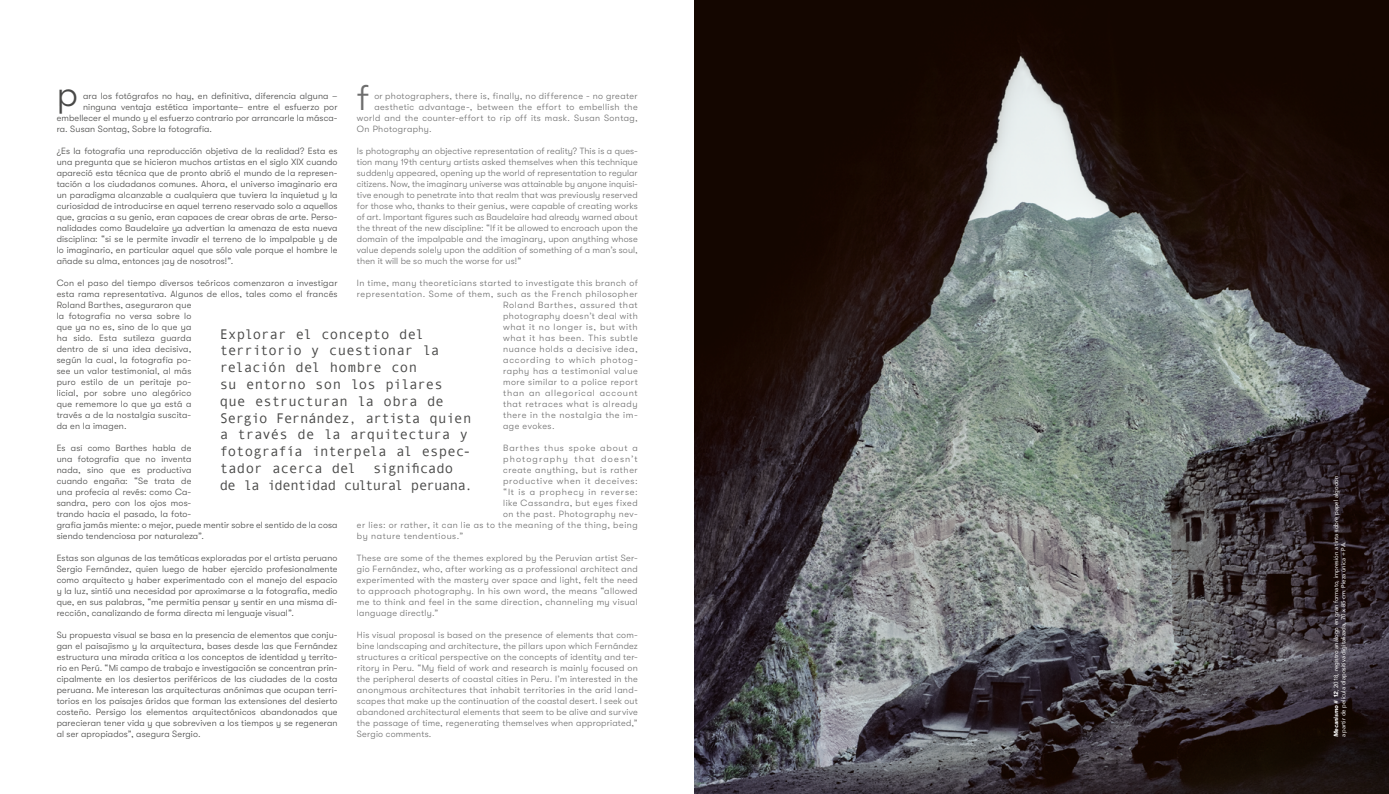
<style>
.page{position:relative;width:1389px;height:794px;background:#fff}
.page>*{position:absolute;margin:0;border:0;box-sizing:border-box;transform-origin:0 0}
.t1{font:300 35.7px "GT Walsheim";color:#6e6e6e}
.t2{font:300 35.7px "GT Walsheim";color:#484847}
.t3{font:14px/16.8px "Andale Mono";letter-spacing:-.005em;color:#484847}
.t4{font:300 9px/11px "GT Walsheim";letter-spacing:.015em;color:#484847;text-align:justify}
.t5{font:300 9px/11px "GT Walsheim";letter-spacing:.055em;color:#6e6e6e;text-align:justify}
.t6{font:300 9px "GT Walsheim";letter-spacing:.08em;color:#6e6e6e}
.t7{font:300 9px "GT Walsheim";letter-spacing:.085em;color:#6e6e6e}
.t8{font:300 9px "GT Walsheim";letter-spacing:.09em;color:#6e6e6e}
.t9{font:300 9px "GT Walsheim";letter-spacing:.125em;color:#6e6e6e}
.t10{font:6px/7.2px "Avenir";color:#fff}
.s1{font-weight:900;font-style:italic}
</style>
<div class="page">
<img style="left:694px;top:0;width:695px;height:793px">
<h1 class="t1" style="left:357px;top:78px;width:14px">f</h1>
<p class="t5" style="left:374px;top:90px;width:265px">or photographers, there is, finally, no difference - no greater</p>
<h1 class="t2" style="left:57px;top:74px;width:23px">p</h1>
<p class="t4" style="left:83px;top:90px;width:256px">ara los fotógrafos no hay, en definitiva, diferencia alguna –</p>
<p class="t5" style="left:374px;top:101px;width:265px">aesthetic advantage-, between the effort to embellish the</p>
<p class="t5" style="left:357px;top:112px;width:282px">world and the counter-effort to rip off its mask. Susan Sontag,</p>
<p class="t5" style="left:357px;top:123px;width:76px">On Photography.</p>
<p class="t5" style="left:357px;top:145px;width:282px">Is photography an objective representation of reality? This is a ques&shy;tion many 19th century artists asked themselves when this technique suddenly appeared, opening up the world of representation to regular citizens. Now, the imaginary universe was attainable by anyone inquisi&shy;tive enough to penetrate into that realm that was previously reserved for those who, thanks to their genius, were capable of creating works of art. Important figures such as Baudelaire had already warned about the threat of the new discipline: “If it be allowed to encroach upon the domain of the impalpable and the imaginary, upon anything whose value depends solely upon the addition of something of a man’s soul, then it will be so much the worse for us!”</p>
<p class="t5" style="left:357px;top:277px;width:282px">In time, many theoreticians started to investigate this branch of</p>
<p class="t5" style="left:357px;top:288px;width:282px">representation. Some of them, such as the French philosopher</p>
<p class="t5" style="left:503px;top:299px;width:136px">Roland Barthes, assured that</p>
<p class="t5" style="left:503px;top:310px;width:136px">photography doesn’t deal with</p>
<p class="t5" style="left:503px;top:321px;width:136px">what it no longer is, but with</p>
<p class="t5" style="left:503px;top:332px;width:136px">what it has been. This subtle</p>
<p class="t5" style="left:503px;top:343px;width:136px">nuance holds a decisive idea,</p>
<p class="t6" style="left:503px;top:355px;width:136px">according to which photog-</p>
<p class="t5" style="left:503px;top:365px;width:136px">raphy has a testimonial value</p>
<p class="t5" style="left:503px;top:376px;width:136px">more similar to a police report</p>
<p class="t6" style="left:503px;top:388px;width:136px">than an allegorical account</p>
<p class="t5" style="left:503px;top:398px;width:136px">that retraces what is already</p>
<p class="t5" style="left:503px;top:409px;width:136px">there in the nostalgia the im-</p>
<p class="t5" style="left:503px;top:420px;width:53px">age evokes.</p>
<p class="t8" style="left:503px;top:443px;width:136px">Barthes thus spoke about a</p>
<p class="t9" style="left:503px;top:454px;width:136px">photography that doesn’t</p>
<p class="t5" style="left:503px;top:464px;width:136px">create anything, but is rather</p>
<p class="t6" style="left:503px;top:476px;width:136px">productive when it deceives:</p>
<p class="t7" style="left:503px;top:487px;width:136px">“It is a prophecy in reverse:</p>
<p class="t5" style="left:503px;top:497px;width:136px">like Cassandra, but eyes fixed</p>
<p class="t5" style="left:503px;top:508px;width:136px">on the past. Photography nev-</p>
<p class="t5" style="left:357px;top:519px;width:282px">er lies: or rather, it can lie as to the meaning of the thing, being</p>
<p class="t5" style="left:357px;top:530px;width:108px">by nature tendentious.”</p>
<p class="t5" style="left:357px;top:552px;width:282px">These are some of the themes explored by the Peruvian artist Ser&shy;gio Fernández, who, after working as a professional architect and experimented with the mastery over space and light, felt the need to approach photography. In his own word, the means “allowed me to think and feel in the same direction, channeling my visual language directly.”</p>
<p class="t5" style="left:357px;top:629px;width:282px">His visual proposal is based on the presence of elements that com&shy;bine landscaping and architecture, the pillars upon which Fernández structures a critical perspective on the concepts of identity and ter&shy;ritory in Peru. “My field of work and research is mainly focused on the peripheral deserts of coastal cities in Peru. I’m interested in the anonymous architectures that inhabit territories in the arid land&shy;scapes that make up the continuation of the coastal desert. I seek out abandoned architectural elements that seem to be alive and survive the passage of time, regenerating themselves when appropriated,” Sergio comments.</p>
<p class="t4" style="left:83px;top:101px;width:256px">ninguna ventaja estética importante– entre el esfuerzo por</p>
<p class="t4" style="left:57px;top:112px;width:282px">embellecer el mundo y el esfuerzo contrario por arrancarle la másca-</p>
<p class="t4" style="left:57px;top:123px;width:157px">ra. Susan Sontag, Sobre la fotografía.</p>
<p class="t4" style="left:57px;top:145px;width:282px">¿Es la fotografía una reproducción objetiva de la realidad? Esta es una pregunta que se hicieron muchos artistas en el siglo XIX cuando apareció esta técnica que de pronto abrió el mundo de la represen&shy;tación a los ciudadanos comunes. Ahora, el universo imaginario era un paradigma alcanzable a cualquiera que tuviera la inquietud y la curiosidad de introducirse en aquel terreno reservado solo a aquellos que, gracias a su genio, eran capaces de crear obras de arte. Perso&shy;nalidades como Baudelaire ya advertían la amenaza de esta nueva disciplina: “si se le permite invadir el terreno de lo impalpable y de lo imaginario, en particular aquel que sólo vale porque el hombre le añade su alma, entonces ¡ay de nosotros!”.</p>
<p class="t4" style="left:57px;top:277px;width:282px;text-align:left">Con el paso del tiempo diversos teóricos comenzaron a investigar esta rama representativa. Algunos de ellos, tales como el francés Roland Barthes, aseguraron que<br>la fotografía no versa sobre lo<br>que ya no es, sino de lo que ya<br>ha sido. Esta sutileza guarda<br>dentro de sí una idea decisiva,<br>según la cual, la fotografía po-<br>see un valor testimonial, al más<br>puro estilo de un peritaje po-<br>licial, por sobre uno alegórico<br>que rememore lo que ya está a<br>través a de la nostalgia suscita-<br>da en la imagen.</p>
<p class="t4" style="left:57px;top:442px;width:282px;text-align:left">Es así como Barthes habla de<br>una fotografía que no inventa<br>nada, sino que es productiva<br>cuando engaña: “Se trata de<br>una profecía al revés: como Ca-<br>sandra, pero con los ojos mos-<br>trando hacia el pasado, la foto-<br>grafía jamás miente: o mejor, puede mentir sobre el sentido de la cosa siendo tendenciosa por naturaleza”.</p>
<p class="t4" style="left:57px;top:552px;width:282px">Estas son algunas de las temáticas exploradas por el artista peruano Sergio Fernández, quien luego de haber ejercido profesionalmente como arquitecto y haber experimentado con el manejo del espacio y la luz, sintió una necesidad por aproximarse a la fotografía, medio que, en sus palabras, “me permitía pensar y sentir en una misma di&shy;rección, canalizando de forma directa mi lenguaje visual”.</p>
<p class="t4" style="left:57px;top:629px;width:282px">Su propuesta visual se basa en la presencia de elementos que conju&shy;gan el paisajismo y la arquitectura, bases desde las que Fernández estructura una mirada crítica a los conceptos de identidad y territo&shy;rio en Perú. “Mi campo de trabajo e investigación se concentran prin&shy;cipalmente en los desiertos periféricos de las ciudades de la costa peruana. Me interesan las arquitecturas anónimas que ocupan terri&shy;torios en los paisajes áridos que forman las extensiones del desierto costeño. Persigo los elementos arquitectónicos abandonados que parecieran tener vida y que sobreviven a los tiempos y se regeneran al ser apropiados”, asegura Sergio.</p>
<p class="t3" style="left:220px;top:325px;width:255px">Explorar el concepto del territorio y cuestionar la relación del hombre con<br>su entorno son los pilares<br>que estructuran la obra de<br>Sergio Fernández, artista quien a través de la arquitectura y fotografía interpela al espec&shy;tador acerca del significado de la identidad cultural peruana.</p>
<p class="t10" style="left:1332px;top:737px;width:263px;rotate:-90deg"><span class="s1">Mecanismo # 12</span>, 2018, registro análogo en gran formato, impresión a tinta sobre papel algodón a partir de película diapositiva digitalizada, 70 x 85 cm. Pieza única + PA.</p>
</div>
